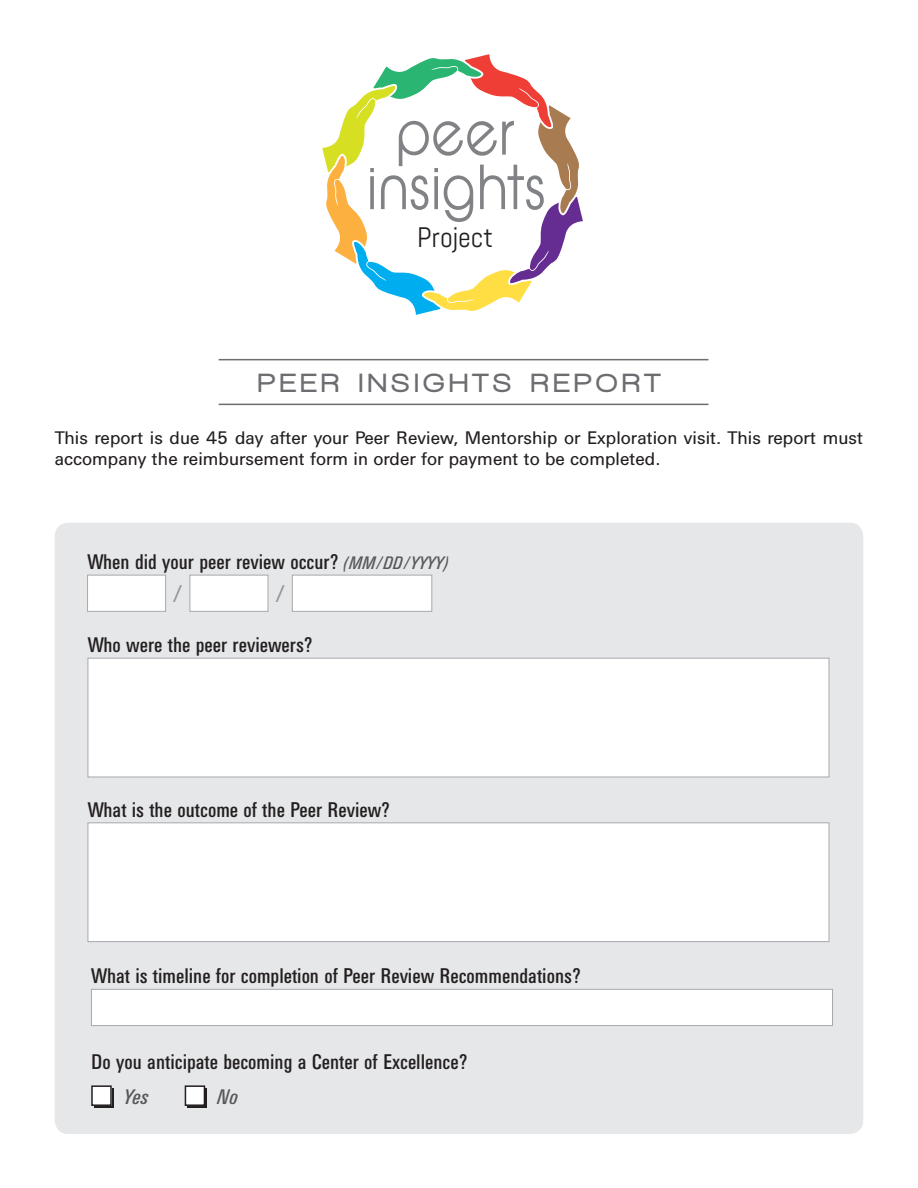
<style>
.page{position:relative;width:918px;height:1188px;background:#fff}
.page>*{position:absolute;margin:0;border:0;box-sizing:border-box;transform-origin:0 0}
.t1{font:60.15px/54.6px "Epic Fusion";letter-spacing:-.005em;color:#808285;text-align:center;scale:.86 1}
.t2{font:28.2px "Abel";color:#231f20}
.t3{font:900 27px "Walkway";letter-spacing:.2em;color:#6c6d70}
.t4{font:24px "Univers Condensed BQ";color:#939598}
.t5{font:21px "Univers Condensed BQ";color:#231f20}
.t6{font:italic 21px "Univers Condensed BQ";color:#57585a}
.t7{font:18px/21px "Univers BQ";color:#231f20}
.s1{font-style:italic;font-size:18px;color:#57585a}
</style>
<div class="page">
<svg style="left:322px;top:54px;width:261px;height:261px"></svg>
<hr style="left:219px;top:359px;width:489px;height:1px;background:#6c6d70">
<hr style="left:219px;top:404px;width:489px;height:1px;background:#6c6d70">
<div style="left:55px;top:523px;width:808px;height:611px;background:#e6e7e9;border-radius:14px"></div>
<div style="left:292px;top:575px;width:140px;height:37px;background:#fff;border:1px solid #a8a9ad"></div>
<div style="left:87px;top:575px;width:79px;height:37px;background:#fff;border:1px solid #a8a9ad"></div>
<div style="left:190px;top:575px;width:78px;height:37px;background:#fff;border:1px solid #a8a9ad"></div>
<div style="left:88px;top:658px;width:741px;height:119px;background:#fff;border:1px solid #a8a9ad"></div>
<div style="left:88px;top:823px;width:741px;height:119px;background:#fff;border:1px solid #a8a9ad"></div>
<div style="left:91px;top:989px;width:742px;height:37px;background:#fff;border:1px solid #a8a9ad"></div>
<div style="left:94px;top:1089px;width:19px;height:19px;background:#231f20"></div>
<div style="left:92px;top:1086px;width:19px;height:19px;background:#fff"></div>
<div style="left:91px;top:1085px;width:21px;height:21px;border:2px solid #231f20"></div>
<div style="left:188px;top:1089px;width:19px;height:19px;background:#231f20"></div>
<div style="left:185px;top:1086px;width:19px;height:19px;background:#fff"></div>
<div style="left:185px;top:1085px;width:20px;height:21px;border:2px solid #231f20"></div>
<p class="t1" style="left:367px;top:106px;width:211px">peer insights</p>
<p class="t2" style="left:417px;top:220px;width:78px">Project</p>
<h1 class="t3" style="left:258px;top:369px;width:403px">PEER INSIGHTS REPORT</h1>
<p class="t7" style="left:55px;top:428px;width:810px">This report is due 45 day after your Peer Review, Mentorship or Exploration visit. This report must accompany the reimbursement form in order for payment to be completed.</p>
<p class="t5" style="left:87px;top:550px;width:363px">When did your peer review occur? <span class="s1">(MM/DD/YYYY)</span></p>
<p class="t4" style="left:173px;top:581px;width:10px">/</p>
<p class="t4" style="left:276px;top:581px;width:10px">/</p>
<p class="t5" style="left:88px;top:633px;width:226px">Who were the peer reviewers?</p>
<p class="t5" style="left:88px;top:798px;width:303px">What is the outcome of the Peer Review?</p>
<p class="t5" style="left:91px;top:965px;width:491px">What is timeline for completion of Peer Review Recommendations?</p>
<p class="t5" style="left:91px;top:1050px;width:377px">Do you anticipate becoming a Center of Excellence?</p>
<p class="t6" style="left:124px;top:1085px;width:26px">Yes</p>
<p class="t6" style="left:217px;top:1085px;width:22px">No</p>
</div>
